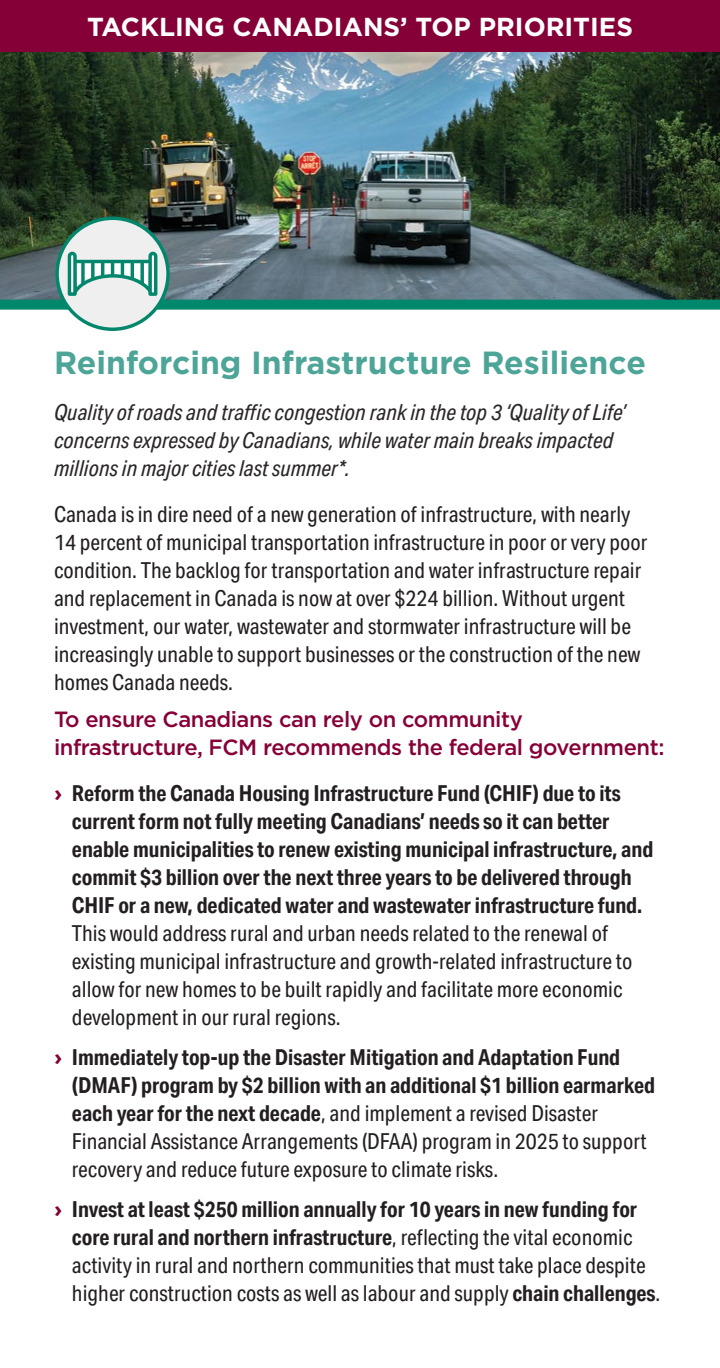
<style>
.page{position:relative;width:720px;height:1368px;background:#fff}
.page>*{position:absolute;margin:0;border:0;box-sizing:border-box;transform-origin:0 0}
.t1{font:700 32px "Gotham";color:#4da597}
.t2{font:700 26px "Gotham";color:#fff}
.t3{font:700 22px/28px "Aktiv Grotesk Cd";color:#231e21}
.body{font:22px/28px "Aktiv Grotesk Cd";color:#231e21}
.Deck{font:italic 22px/28px "Aktiv Grotesk Cd";color:#2b2628}
.H3_new{font:500 22px/28px "Gotham HTF";letter-spacing:-.02em;color:#870038}
.s1{font-family:"Gotham HTF";color:#840037}
.s2{font-weight:400}
.s3{font-family:"Gotham HTF";font-weight:700;color:#840037}
.s4{font-weight:700}
</style>
<div class="page">
<img style="left:0;top:52px;width:720px;height:248px">
<div style="left:0;top:300px;width:720px;height:10px;background:#00876c"></div>
<div style="left:57px;top:218px;width:111px;height:111px;background:#efefef;border-radius:50%"></div>
<div style="left:55px;top:217px;width:115px;height:114px;border:3px solid #03876c;border-radius:50%"></div>
<svg style="left:66px;top:251px;width:93px;height:53px"></svg>
<div style="left:0;top:0;width:720px;height:52px;background:#860038"></div>
<h1 class="t2" style="left:87px;top:10px;width:547px">TACKLING CANADIANS’ TOP PRIORITIES</h1>
<h2 class="t1" style="left:54px;top:341px;width:593px">Reinforcing Infrastructure Resilience</h2>
<p class="Deck" style="left:54px;top:398px;width:573px">Quality of roads and traffic congestion rank in the top 3 ‘Quality of Life’ concerns expressed by Canadians, while water main breaks impacted millions in major cities last summer*.</p>
<p class="body" style="left:54px;top:500px;width:595px">Canada is in dire need of a new generation of infrastructure, with nearly 14 percent of municipal transportation infrastructure in poor or very poor condition. The backlog for transportation and water infrastructure repair and replacement in Canada is now at over $224 billion. Without urgent investment, our water, wastewater and stormwater infrastructure will be increasingly unable to support businesses or the construction of the new homes Canada needs.</p>
<p class="H3_new" style="left:54px;top:704px;width:612px">To ensure Canadians can rely on community infrastructure, FCM recommends the federal government:</p>
<p class="t3" style="left:72px;top:779px;width:583px;text-indent:-18px"><span class="s1">›</span> Reform the Canada Housing Infrastructure Fund (CHIF) due to its current form not fully meeting Canadians’ needs so it can better enable municipalities to renew existing municipal infrastructure, and commit $3 billion over the next three years to be delivered through CHIF or a new, dedicated water and wastewater infrastructure fund.<br><span class="s2">This would address rural and urban needs related to the renewal of existing municipal infrastructure and growth-related infrastructure to allow for new homes to be built rapidly and facilitate more economic development in our rural regions.</span></p>
<p class="t3" style="left:72px;top:1043px;width:585px;text-indent:-18px"><span class="s1">›</span> Immediately top-up the Disaster Mitigation and Adaptation Fund (DMAF) program by $2 billion with an additional $1 billion earmarked each year for the next decade<span class="s2">, and implement a revised Disaster Financial Assistance Arrangements (DFAA) program in 2025 to support recovery and reduce future exposure to climate risks.</span></p>
<p class="body" style="left:72px;top:1195px;width:590px;text-indent:-18px"><span class="s3">›</span> <span class="s4">Invest at least $250 million annually for 10 years in new funding for core rural and northern infrastructure</span>, reflecting the vital economic activity in rural and northern communities that must take place despite higher construction costs as well as labour and supply <span class="s4">chain challenges</span>.</p>
</div>
